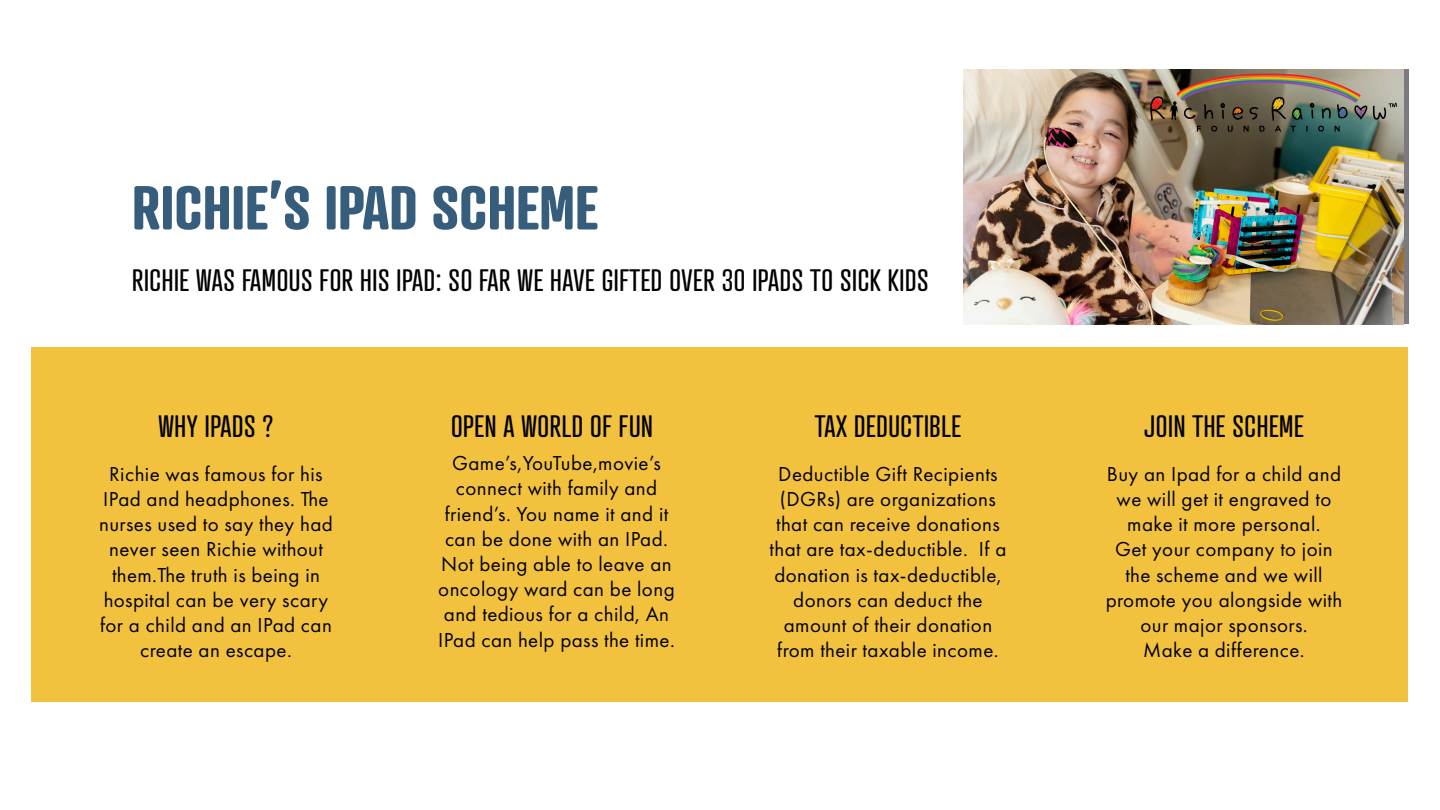
<style>
.page{position:relative;width:1440px;height:810px;background:#fff}
.page>*{position:absolute;margin:0;border:0;box-sizing:border-box;transform-origin:0 0}
.Heading{font:700 60px "Atrament";color:#365e7c}
.Sub_Heading{font:30px "Atrament";letter-spacing:.02em;color:#000}
.Sub_Heading_Center{font:30px "Atrament";letter-spacing:.02em;color:#000}
.Paragraph_Center{font:21px/25.2px "Futura PT";letter-spacing:.02em;color:#000;text-align:center}
</style>
<div class="page">
<img style="left:963px;top:69px;width:441px;height:255px">
<div style="left:32px;top:347px;width:1376px;height:355px;background:#f2c13e"></div>
<p class="Heading" style="left:132px;top:169px;width:468px">RICHIE’S IPAD SCHEME</p>
<p class="Sub_Heading" style="left:132px;top:262px;width:798px">RICHIE WAS FAMOUS FOR HIS IPAD: SO FAR WE HAVE GIFTED OVER 30 IPADS TO SICK KIDS</p>
<p class="Sub_Heading_Center" style="left:158px;top:408px;width:117px">WHY IPADS ?</p>
<p class="Sub_Heading_Center" style="left:451px;top:408px;width:203px">OPEN A WORLD OF FUN</p>
<p class="Paragraph_Center" style="left:99px;top:461px;width:235px">Richie was famous for his<br>IPad and headphones. The nurses used to say they had never seen Richie without them.The truth is being in hospital can be very scary for a child and an IPad can create an escape.</p>
<p class="Paragraph_Center" style="left:445px;top:451px;width:225px">Game’s,YouTube,movie’s connect with family and friend’s. You name it and it can be done with an IPad.</p>
<p class="Paragraph_Center" style="left:438px;top:551px;width:238px;text-align:left">Not being able to leave an oncology ward can be long and tedious for a child, An<br>IPad can help pass the time.</p>
<p class="Sub_Heading_Center" style="left:815px;top:408px;width:148px">TAX DEDUCTIBLE</p>
<p class="Sub_Heading_Center" style="left:1144px;top:408px;width:161px">JOIN THE SCHEME</p>
<p class="Paragraph_Center" style="left:770px;top:461px;width:234px">Deductible Gift Recipients (DGRs) are organizations that can receive donations that are tax-deductible. Ifa donation is tax-deductible, donors can deduct the amount of their donation from their taxable income.</p>
<p class="Paragraph_Center" style="left:1107px;top:461px;width:236px">Buy an Ipad for a child and we will get it engraved to make it more personal.</p>
<p class="Paragraph_Center" style="left:1106px;top:537px;width:238px">Get your company to join the scheme and we will promote you alongside with our major sponsors.</p>
<p class="Paragraph_Center" style="left:1143px;top:638px;width:163px">Make a difference.</p>
</div>
